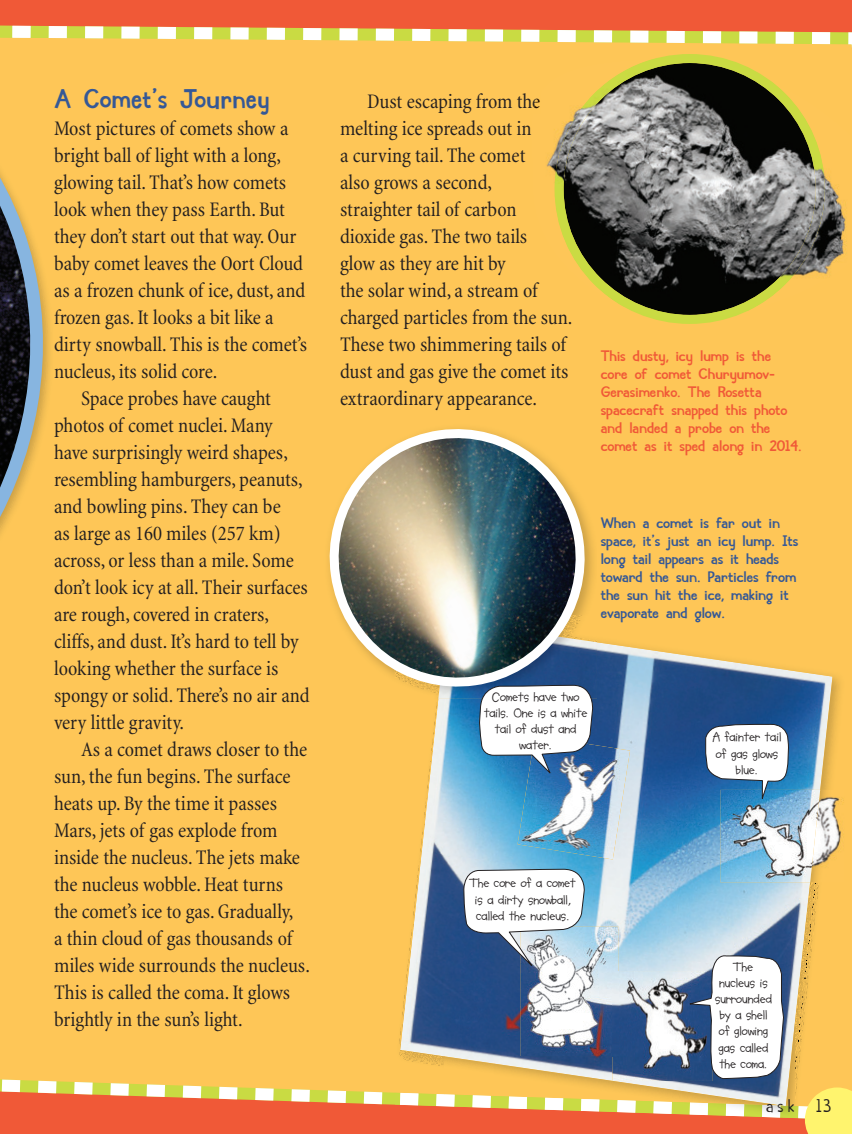
<style>
.page{position:relative;width:852px;height:1134px;background:#fff}
.page>*{position:absolute;margin:0;border:0;box-sizing:border-box;transform-origin:0 0}
.t1{font:700 25.5px "Digby";letter-spacing:.01em;color:#355896}
.t2{font:condensed 21px/27px "Minion";color:#231f20}
.t3{font:18px "Digby Text";color:#231f20}
.t4{font:700 15px/18px "Digby Text";color:#355896}
.t5{font:700 15px/18px "Digby Text";color:#f05937}
.t6{font:13.5px/16.2px "Soup Bone";color:#231f20;text-align:center}
.s1{color:#1c0b00}
</style>
<div class="page">
<div style="left:0;top:0;width:851px;height:1134px;background:#f05937"></div>
<div style="left:0;top:32px;width:850px;height:1016px;background:#fec657"></div>
<svg style="left:0;top:1048px;width:850px;height:71px;fill:#fec657"></svg>
<svg style="left:109px;top:26px;width:720px;height:18px"></svg>
<svg style="left:835px;top:32px;width:15px;height:27px"></svg>
<svg style="left:0;top:25px;width:109px;height:695px;background:#e3b65a"></svg>
<div style="left:394px;top:699px;width:6px;height:394px;background:#fec657"></div>
<div style="left:832px;top:882px;width:11px;height:206px;background:#fec657"></div>
<img style="left:400px;top:1106px;width:404px;height:12px">
<div style="left:596px;top:615px;width:247px;height:175px;background:#fec657"></div>
<img style="left:400px;top:642px;width:432px;height:464px">
<img style="left:323px;top:423px;width:273px;height:276px">
<img style="left:394px;top:615px;width:202px;height:84px">
<img style="left:438px;top:620px;width:158px;height:79px">
<img style="left:325px;top:425px;width:263px;height:265px">
<img style="left:819px;top:790px;width:27px;height:92px">
<img style="left:719px;top:790px;width:100px;height:92px">
<img style="left:517px;top:735px;width:112px;height:125px">
<img style="left:612px;top:971px;width:100px;height:110px">
<img style="left:520px;top:927px;width:98px;height:129px">
<img style="left:612px;top:971px;width:6px;height:85px">
<svg style="left:554px;top:54px;width:270px;height:270px;background:#f4c953"></svg>
<img style="left:531px;top:59px;width:319px;height:252px">
<img style="left:532px;top:93px;width:8px;height:20px">
<svg style="left:531px;top:122px;width:1px;height:18px"></svg>
<img style="left:554px;top:59px;width:270px;height:260px">
<svg style="left:478px;top:685px;width:115px;height:91px;background:#c0d1e1"></svg>
<svg style="left:704px;top:723px;width:84px;height:80px;background:#adc7dc"></svg>
<svg style="left:463px;top:869px;width:122px;height:102px;background:#c4cfdc"></svg>
<svg style="left:685px;top:953px;width:98px;height:126px;background:#c2cad7"></svg>
<svg style="left:804px;top:1088px;width:46px;height:46px;background:#feed6c"></svg>
<p class="t1" style="left:54px;top:88px;width:217px">A Comet’s Journey</p>
<p class="t2" style="left:54px;top:117px;width:236px">Most pictures of comets show a</p>
<p class="t2" style="left:54px;top:144px;width:228px">bright ball of light with a long,</p>
<p class="t2" style="left:54px;top:171px;width:233px">glowing tail. That’s how comets</p>
<p class="t2" style="left:54px;top:198px;width:232px">look when they pass Earth. But</p>
<p class="t2" style="left:54px;top:225px;width:244px">they don’t start out that way. Our</p>
<p class="t2" style="left:54px;top:252px;width:250px">baby comet leaves the Oort Cloud</p>
<p class="t2" style="left:54px;top:279px;width:253px">as a frozen chunk of ice, dust, and</p>
<p class="t2" style="left:54px;top:306px;width:221px">frozen gas. It looks a bit like a</p>
<p class="t2" style="left:54px;top:333px;width:254px">dirty snowball. This is the comet’s</p>
<p class="t2" style="left:54px;top:360px;width:165px">nucleus, its solid core.</p>
<p class="t2" style="left:81px;top:387px;width:191px">Space probes have caught</p>
<p class="t2" style="left:54px;top:414px;width:220px">photos of comet nuclei. Many</p>
<p class="t2" style="left:54px;top:441px;width:235px">have surprisingly weird shapes,</p>
<p class="t2" style="left:54px;top:468px;width:250px">resembling hamburgers, peanuts,</p>
<p class="t2" style="left:54px;top:495px;width:228px">and bowling pins. They can be</p>
<p class="t2" style="left:54px;top:522px;width:228px">as large as 160 miles (257 km)</p>
<p class="t2" style="left:54px;top:549px;width:241px">across, or less than a mile. Some</p>
<p class="t2" style="left:54px;top:576px;width:255px">don’t look icy at all. Their surfaces</p>
<p class="t2" style="left:54px;top:603px;width:216px">are rough, covered in craters,</p>
<p class="t2" style="left:54px;top:630px;width:246px">cliffs, and dust. It’s hard to tell by</p>
<p class="t2" style="left:54px;top:657px;width:226px">looking whether the surface is</p>
<p class="t2" style="left:54px;top:684px;width:257px">spongy or solid. There’s no air and</p>
<p class="t2" style="left:54px;top:711px;width:131px">very little gravity.</p>
<p class="t2" style="left:81px;top:738px;width:227px">As a comet draws closer to the</p>
<p class="t2" style="left:54px;top:765px;width:238px">sun, the fun begins. The surface</p>
<p class="t2" style="left:54px;top:792px;width:224px">heats up. By the time it passes</p>
<p class="t2" style="left:54px;top:819px;width:225px">Mars, jets of gas explode from</p>
<p class="t2" style="left:54px;top:846px;width:247px">inside the nucleus. The jets make</p>
<p class="t2" style="left:54px;top:873px;width:230px">the nucleus wobble. Heat turns</p>
<p class="t2" style="left:54px;top:900px;width:241px">the comet’s ice to gas. Gradually,</p>
<p class="t2" style="left:54px;top:927px;width:239px">a thin cloud of gas thousands of</p>
<p class="t2" style="left:54px;top:954px;width:257px">miles wide surrounds the nucleus.</p>
<p class="t2" style="left:54px;top:981px;width:237px">This is called the coma. It glows</p>
<p class="t2" style="left:54px;top:1008px;width:190px">brightly in the sun’s light.</p>
<p class="t2" style="left:340px;top:90px;width:234px;text-indent:27px">Dust escaping from th<span class="s1">e </span>melting ice spreads out in<br>a curving tail. The comet<br>also grows a second,<br>straighter tail of carbon dioxide gas. The two tails<br>glow as they are hit by<br>the solar wind, a stream of charged particles from the sun.<br>These two shimmering tails of dust and gas give the comet its extraordinary appearance.</p>
<p class="t5" style="left:600px;top:349px;width:202px">This dusty, icy lump is the core of comet Churyumov-<br>Gerasimenko. The Rosetta spacecraft snapped this photo and landed a probe on the comet as it sped along in 2014.</p>
<p class="t4" style="left:600px;top:516px;width:199px">When a comet is far out in space, it’s just an icy lump. Its long tail appears as it heads toward the sun. Particles from the sun hit the ice, making it evaporate and glow.</p>
<p class="t6" style="left:483px;top:689px;width:105px">Comets have two tails. One is a white tail of dust and water.</p>
<p class="t6" style="left:712px;top:730px;width:70px">A fainter tail of gas glows blue.</p>
<p class="t6" style="left:470px;top:876px;width:107px">The core of a comet is a dirty snowball, called the nucleus.</p>
<p class="t6" style="left:714px;top:959px;width:58px">The nucleus is surrounded by a shell of glowing gas called the coma.</p>
<p class="t3" style="left:765px;top:1095px;width:67px">ask 13</p>
</div>
